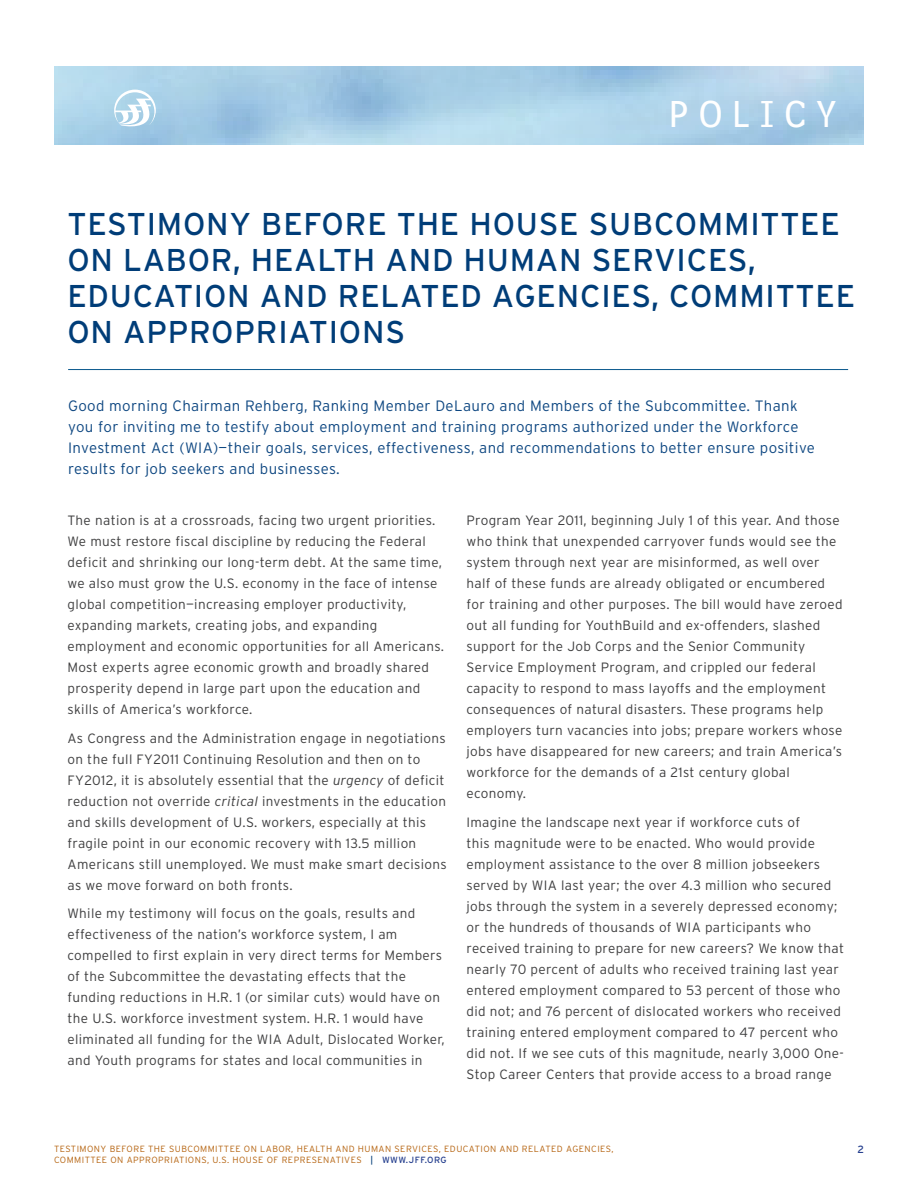
<style>
.page{position:relative;width:918px;height:1188px;background:#fff}
.page>*{position:absolute;margin:0;border:0;box-sizing:border-box;transform-origin:0 0}
.t1{font:39px "Bell Centennial Sub Caption";letter-spacing:.25em;color:#fff}
.header1{font:31.5px/36px "Interstate";letter-spacing:.025em;color:#003d78}
.copy{font:300 15px/21px "Interstate";letter-spacing:.025em;color:#0f4882}
.copy-2{font:300 13.5px/21px "Interstate";letter-spacing:.025em;color:#3e3e3f}
.t2{font:10.5px "Interstate";color:#253f8e}
.t3{font:300 9px/10.8px "Interstate";letter-spacing:.05em;color:#b66512}
.s1{font-style:italic}
.s2{font-weight:400;color:#003d78}
.s3{font-weight:400;color:#253f8e}
</style>
<div class="page">
<svg style="left:114px;top:90px;width:42px;height:38px"></svg>
<hr style="left:68px;top:369px;width:780px;height:1px;background:#135e91">
<p class="t1" style="left:669px;top:91px;width:169px">POLICY</p>
<p class="header1" style="left:68px;top:206px;width:789px">TESTIMONY BEFORE THE HOUSE SUBCOMMITTEE ON LABOR, HEALTH AND HUMAN SERVICES, EDUCATION AND RELATED AGENCIES, COMMITTEE ON APPROPRIATIONS</p>
<p class="copy" style="left:68px;top:395px;width:748px">Good morning Chairman Rehberg, Ranking Member DeLauro and Members of the Subcommittee. Thank you for inviting me to testify about employment and training programs authorized under the Workforce Investment Act (WIA)—their goals, services, effectiveness, and recommendations to better ensure positive results for job seekers and businesses.</p>
<p class="copy-2" style="left:68px;top:510px;width:378px">The nation is at a crossroads, facing two urgent priorities.<br>We must restore fiscal discipline by reducing the Federal deficit and shrinking our long-term debt. At the same time, we also must grow the U.S. economy in the face of intense global competition—increasing employer productivity, expanding markets, creating jobs, and expanding employment and economic opportunities for all Americans.<br>Most experts agree economic growth and broadly shared prosperity depend in large part upon the education and skills of America’s workforce.</p>
<p class="copy-2" style="left:68px;top:727px;width:381px">As Congress and the Administration engage in negotiations on the full FY2011 Continuing Resolution and then on to FY2012, it is absolutely essential that the <span class="s1">urgency</span> of deficit reduction not override <span class="s1">critical</span> investments in the education and skills development of U.S. workers, especially at this fragile point in our economic recovery with 13.5 million Americans still unemployed. We must make smart decisions as we move forward on both fronts.</p>
<p class="copy-2" style="left:68px;top:903px;width:379px">While my testimony will focus on the goals, results and effectiveness of the nation’s workforce system, I am compelled to first explain in very direct terms for Members of the Subcommittee the devastating effects that the funding reductions in H.R. 1 (or similar cuts) would have on the U.S. workforce investment system. H.R. 1 would have eliminated all funding for the WIA Adult, Dislocated Worker, and Youth programs for states and local communities in</p>
<p class="copy-2" style="left:467px;top:510px;width:378px">Program Year 2011, beginning July 1 of this year. And those who think that unexpended carryover funds would see the system through next year are misinformed, as well over half of these funds are already obligated or encumbered for training and other purposes. The bill would have zeroed out all funding for YouthBuild and ex-offenders, slashed support for the Job Corps and the Senior Community Service Employment Program, and crippled our federal capacity to respond to mass layoffs and the employment consequences of natural disasters. These programs help employers turn vacancies into jobs; prepare workers whose jobs have disappeared for new careers; and train America’s workforce for the demands of a 21st century global economy.</p>
<p class="copy-2" style="left:467px;top:812px;width:379px">Imagine the landscape next year if workforce cuts of<br>this magnitude were to be enacted. Who would provide employment assistance to the over 8 million jobseekers served by WIA last year; the over 4.3 million who secured jobs through the system in a severely depressed economy; or the hundreds of thousands of WIA participants who received training to prepare for new careers? We know that nearly 70 percent of adults who received training last year entered employment compared to 53 percent of those who did not; and 76 percent of dislocated workers who received training entered employment compared to 47 percent who did not. If we see cuts of this magnitude, nearly 3,000 One-Stop Career Centers that provide access to a broad range</p>
<p class="t3" style="left:54px;top:1143px;width:561px">TESTIMONY BEFORE THE SUBCOMMITTEE ON LABOR, HEALTH AND HUMAN SERVICES, EDUCATION AND RELATED AGENCIES,<br>COMMITTEE ON APPROPRIATIONS, U.S. HOUSE OF REPRESENATIVES <span class="s2">|</span> <span class="s3">WWW.JFF.ORG</span></p>
<p class="t2" style="left:857px;top:1143px;width:8px">2</p>
</div>
